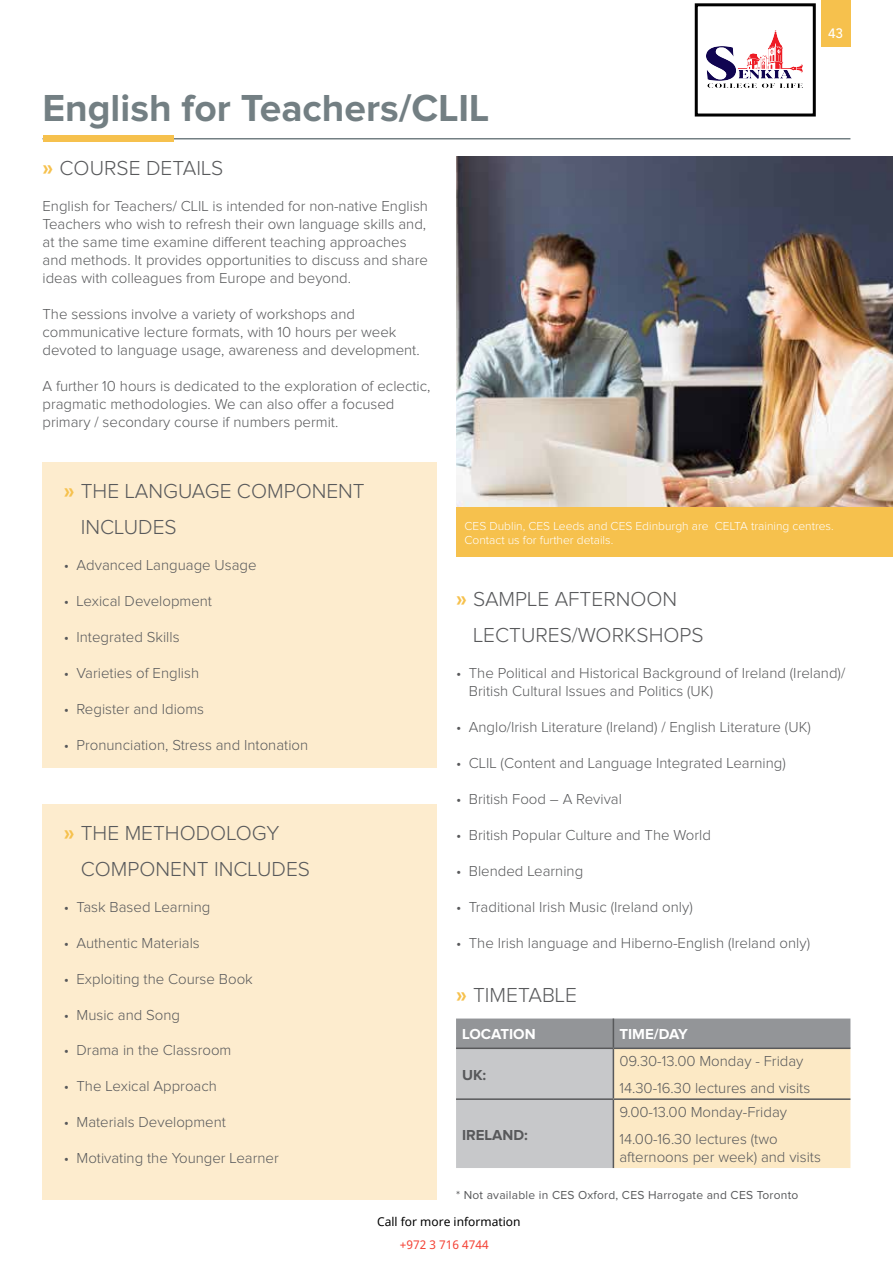
<style>
.page{position:relative;width:893px;height:1263px;background:#fff}
.page>*{position:absolute;margin:0;border:0;box-sizing:border-box;transform-origin:0 0}
.t1{font:700 39px "Proxima Nova";color:#737f83}
.t2{font:300 21px/36px "Proxima Nova";color:#58595b}
.t3{font:300 15px/18px "Proxima Nova";color:#58595b}
.t4{font:700 15px "Proxima Nova";color:#fff}
.t5{font:700 15px "Proxima Nova";color:#58595b}
.t6{font:300 12px/14.4px "Proxima Nova";color:#fff}
.t7{font:12px "Proxima Nova";letter-spacing:.02em;color:#58595b}
.t8{font:12px "Noto Sans";color:#000}
.t9{font:12px "Noto Sans";color:#f44336}
</style>
<div class="page">
<div style="left:821px;top:0;width:29px;height:47px;background:#f6c14d"></div>
<hr style="left:43px;top:138px;width:807px;height:1px;background:#737f83">
<svg style="left:456px;top:1018px;width:394px;height:150px;background:#d6cdbd"></svg>
<hr style="left:456px;top:1047px;width:157px;height:2px;background:#58595b">
<hr style="left:613px;top:1047px;width:237px;height:2px;background:#58595b">
<hr style="left:613px;top:1049px;width:1px;height:49px;background:#58595b">
<hr style="left:456px;top:1098px;width:157px;height:2px;background:#58595b">
<hr style="left:613px;top:1098px;width:237px;height:2px;background:#58595b">
<hr style="left:613px;top:1100px;width:1px;height:68px;background:#58595b">
<div style="left:43px;top:136px;width:130px;height:6px;background:#f6c14d"></div>
<img style="left:456px;top:157px;width:437px;height:351px">
<div style="left:43px;top:462px;width:394px;height:306px;background:#fdecce"></div>
<div style="left:43px;top:804px;width:394px;height:395px;background:#fdecce"></div>
<div style="left:456px;top:508px;width:437px;height:49px;background:#f6c14d"></div>
<div style="left:695px;top:3px;width:121px;height:114px;background:#fff;border:3px solid #000"></div>
<img style="left:706px;top:31px;width:96px;height:56px">
<h1 class="t1" style="left:43px;top:90px;width:448px">English for Teachers/CLIL</h1>
<h2 class="t2" style="left:60px;top:151px;width:165px">Co urse details</h2>
<p class="t3" style="left:43px;top:197px;width:387px">English for Teachers/ CLIL is intended for non-native English Teachers who wish to refresh their own language skills and, at the same time examine different teaching approaches and methods. It provides opportunities to discuss and share ideas with colleagues from Europe and beyond.</p>
<p class="t3" style="left:43px;top:305px;width:379px">The sessions involve a variety of workshops and communicative lecture formats, with 10 hours per week devoted to language usage, awareness and development.</p>
<p class="t3" style="left:43px;top:377px;width:389px">A further 10 hours is dedicated to the exploration of eclectic, pragmatic methodologies. We can also offer a focused primary / secondary course if numbers permit.</p>
<h2 class="t2" style="left:81px;top:474px;width:245px">THE LANGUAGE COMPONENT<br>INCLUDES</h2>
<p class="t3" style="left:64px;top:557px;width:194px">• Advanced Language Usage</p>
<p class="t3" style="left:64px;top:593px;width:150px">• Lexical Development</p>
<p class="t3" style="left:64px;top:629px;width:117px">• Integrated Skills</p>
<p class="t3" style="left:64px;top:665px;width:137px">• Varieties of English</p>
<p class="t3" style="left:64px;top:701px;width:142px">• Register and Idioms</p>
<p class="t3" style="left:64px;top:737px;width:246px">• Pronunciation, Stress and Intonation</p>
<h2 class="t2" style="left:81px;top:816px;width:200px;text-indent:84px">HODOLOGY<br>COMPONENT</h2>
<h2 class="t2" style="left:81px;top:816px;width:58px">THE MET</h2>
<h2 class="t2" style="left:214px;top:852px;width:84px">INCLUDES</h2>
<p class="t3" style="left:64px;top:898px;width:148px">• Task Based Learning</p>
<p class="t3" style="left:64px;top:934px;width:138px">• Authentic M aterials</p>
<p class="t3" style="left:64px;top:970px;width:191px">• Exploiting the Course Book</p>
<p class="t3" style="left:64px;top:1006px;width:118px">• M usic and Song</p>
<p class="t3" style="left:64px;top:1042px;width:169px">• Drama in the Classroom</p>
<p class="t3" style="left:64px;top:1078px;width:155px">• The Lexical Approach</p>
<p class="t3" style="left:64px;top:1114px;width:164px">• Materials Development</p>
<p class="t3" style="left:64px;top:1150px;width:217px">• Motivating the Younger Learner</p>
<p class="t6" style="left:465px;top:519px;width:371px">CES Dublin, CES Leeds and CES Edinburgh are CELTA training centres.<br>Contact us for further details.</p>
<h2 class="t2" style="left:473px;top:582px;width:230px;text-indent:130px">RNOON<br>LECTU RES/WORKSHOPS</h2>
<p class="t3" style="left:469px;top:665px;width:378px;text-indent:-13px">• The Political and Historical Background of Ireland (Ireland)/<br>British Cultural Issues and Politics (U K)</p>
<p class="t3" style="left:456px;top:719px;width:356px">• Anglo/Irish Literature (Ireland) / English Literature (U K)</p>
<p class="t3" style="left:456px;top:754px;width:331px">• CLIL (Content and Language Integrated Learning)</p>
<p class="t3" style="left:456px;top:790px;width:167px">• British Food – A Revival</p>
<p class="t3" style="left:456px;top:826px;width:256px">• British Popular Culture and The World</p>
<p class="t3" style="left:456px;top:862px;width:129px">• Blended Learning</p>
<p class="t3" style="left:456px;top:898px;width:238px">• Traditional Irish Music (Ireland only)</p>
<p class="t3" style="left:456px;top:934px;width:356px">• The Irish language and Hiberno-English (Ireland only)</p>
<h2 class="t2" style="left:473px;top:977px;width:105px">Ti metable</h2>
<p class="t4" style="left:462px;top:1027px;width:75px">LOCATION</p>
<p class="t4" style="left:619px;top:1027px;width:70px">TIME/DAY</p>
<p class="t5" style="left:462px;top:1068px;width:26px">UK:</p>
<h2 class="t2" style="left:473px;top:582px;width:15px">SAM</h2>
<h2 class="t2" style="left:515px;top:582px;width:53px">PLE AFTE</h2>
<p class="t3" style="left:619px;top:1048px;width:192px;line-height:27px">09.30-13.00 Monday - Friday<br>14.30-16.30 lectures and visits</p>
<p class="t3" style="left:619px;top:1099px;width:169px;line-height:27px">9.00-13.00 Monday-Friday<br>14.00-16.30 lectures (two</p>
<p class="t3" style="left:619px;top:1149px;width:203px">afternoons per week) and visits</p>
<p class="t7" style="left:456px;top:1190px;width:344px">* Not available in CES Oxford, CES Harrogate and CES Toronto</p>
<p class="t5" style="left:462px;top:1128px;width:67px">IRELAND:</p>
<p class="t8" style="left:377px;top:1213px;width:145px">Call for more information</p>
<p class="t9" style="left:400px;top:1236px;width:90px">+972 3 716 4744</p>
</div>
